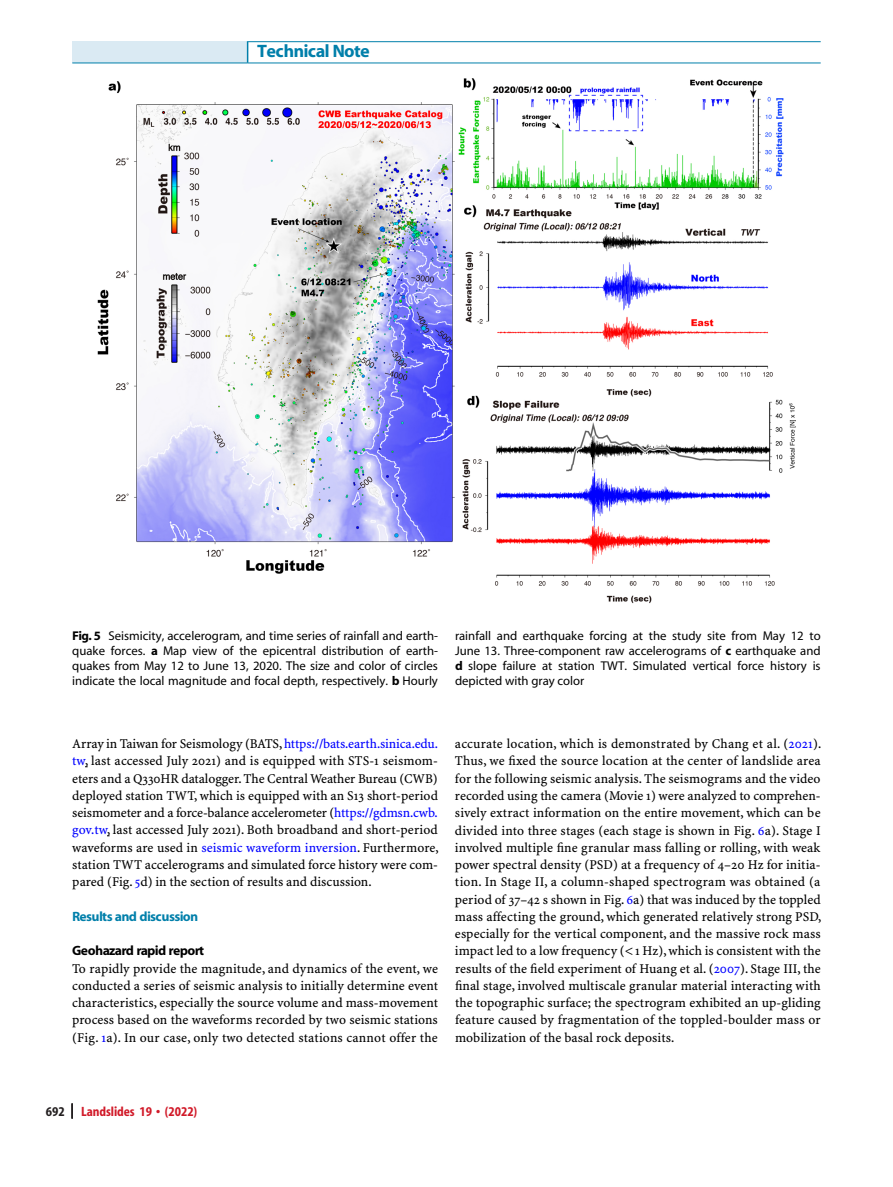
<style>
.page{position:relative;width:893px;height:1187px;background:#fff}
.page>*{position:absolute;margin:0;border:0;box-sizing:border-box;transform-origin:0 0}
.t1{font:700 18px "S Myriad";color:#007faa}
.t2{font:13.5px/17.2px "S Minion Plus";letter-spacing:.005em;color:#000;text-align:justify}
.t3{font:13.5px "Adv TT152 d 38 d 7.B";color:#d11a29}
.t4{font:700 13.5px "S Myriad";color:#007faa}
.t5{font:700 13.5px "S Myriad";color:#000}
.t6{font:12.75px/15px "S Myriad Regular 2";color:#000;text-align:justify}
.s1{font-family:"S Myriad";font-weight:700}
.s2{color:#00f}
.s3{font-family:"Adv TT152 d 38 d 7.B2";color:#231f20}
.s4{font-family:"Adv P0005"}
</style>
<div class="page">
<img style="left:97px;top:78px;width:699px;height:526px">
<div style="left:72px;top:42px;width:176px;height:21px;background:#daeaf3"></div>
<svg style="left:247px;top:42px;width:1px;height:21px"></svg>
<hr style="left:72px;top:63px;width:176px;height:1px;background:#007faa">
<hr style="left:247px;top:41px;width:574px;height:1px;background:#007faa">
<hr style="left:248px;top:63px;width:573px;height:1px;background:#007faa">
<svg style="left:72px;top:1103px;width:1px;height:15px"></svg>
<h1 class="t1" style="left:257px;top:42px;width:113px">Technical Note</h1>
<p class="t6" style="left:72px;top:629px;width:367px"><span class="s1">Fig. 5</span> Seismicity, accelerogram, and time series of rainfall and earth&shy;quake forces. <span class="s1">a</span> Map view of the epicentral distribution of earth&shy;quakes from May 12 to June 13, 2020. The size and color of circles indicate the local magnitude and focal depth, respectively. <span class="s1">b</span> Hourly</p>
<p class="t6" style="left:455px;top:629px;width:367px">rainfall and earthquake forcing at the study site from May 12 to June 13. Three-component raw accelerograms of <span class="s1">c</span> earthquake and <span class="s1">d</span> slope failure at station TWT. Simulated vertical force history is depicted with gray color</p>
<p class="t2" style="left:72px;top:735px;width:368px">Array in Taiwan for Seismology (BATS, <span class="s2">https://bats.earth.sinica.edu. tw</span>, last accessed July 2021) and is equipped with STS-1 seismom&shy;eters and a Q330HR datalogger. The Central Weather Bureau (CWB) deployed station TWT, which is equipped with an S13 short-period seismometer and a force-balance accelerometer (<span class="s2">https://gdmsn.cwb. gov.tw</span>, last accessed July 2021). Both broadband and short-period waveforms are used in <span class="s2">seismic waveform inversion</span>. Furthermore, station TWT accelerograms and simulated force history were com&shy;pared (Fig. <span class="s2">5</span>d) in the section of results and discussion.</p>
<p class="t4" style="left:72px;top:909px;width:127px">Results and discussion</p>
<p class="t5" style="left:72px;top:943px;width:133px">Geohazard rapid report</p>
<p class="t2" style="left:72px;top:959px;width:367px">To rapidly provide the magnitude, and dynamics of the event, we conducted a series of seismic analysis to initially determine event characteristics, especially the source volume and mass-movement process based on the waveforms recorded by two seismic stations (Fig. <span class="s2">1</span>a). In our case, only two detected stations cannot offer the</p>
<p class="t2" style="left:455px;top:735px;width:368px">accurate location, which is demonstrated by Chang et al. (<span class="s2">2021</span>).<br>Thus, we fixed the source location at the center of landslide area for the following seismic analysis. The seismograms and the video recorded using the camera (Movie 1) were analyzed to comprehen&shy;sively extract information on the entire movement, which can be divided into three stages (each stage is shown in Fig. <span class="s2">6</span>a). Stage I involved multiple fine granular mass falling or rolling, with weak power spectral density (PSD) at a frequency of 4–20 Hz for initia&shy;tion. In Stage II, a column-shaped spectrogram was obtained (a period of 37–42 s shown in Fig. <span class="s2">6</span>a) that was induced by the toppled mass affecting the ground, which generated relatively strong PSD, especially for the vertical component, and the massive rock mass impact led to a low frequency (&lt;1 Hz), which is consistent with the results of the field experiment of Huang et al. (<span class="s2">2007</span>). Stage III, the final stage, involved multiscale granular material interacting with the topographic surface; the spectrogram exhibited an up-gliding feature caused by fragmentation of the toppled-boulder mass or mobilization of the basal rock deposits.</p>
<p class="t3" style="left:46px;top:1106px;width:153px"><span class="s3">692</span> Landslides 19 <span class="s4">&amp;</span> (2022)</p>
</div>
